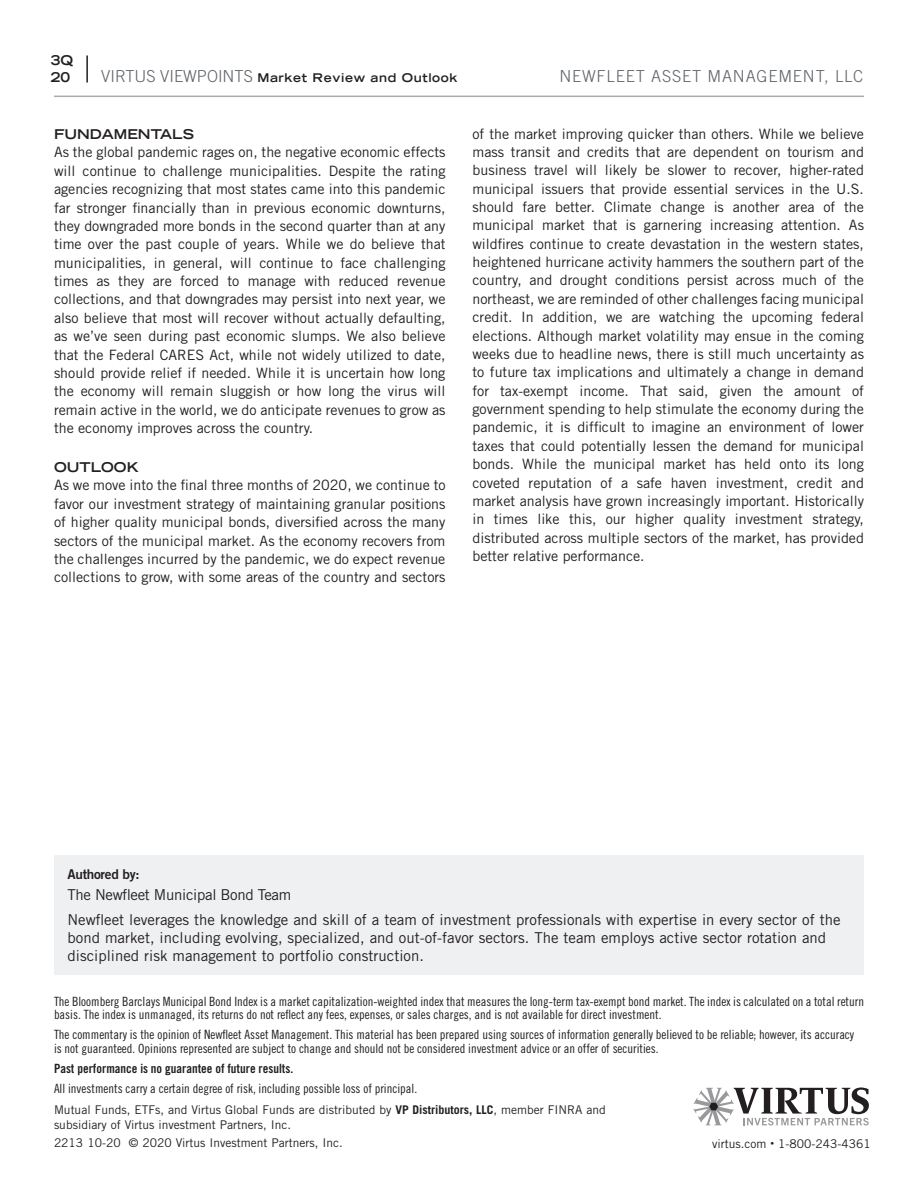
<style>
.page{position:relative;width:918px;height:1188px;background:#fff}
.page>*{position:absolute;margin:0;border:0;box-sizing:border-box;transform-origin:0 0}
.t1{font:300 16.5px "Trade Gothic LT Std";letter-spacing:.05em;color:#5f6369}
.t2{font:15px/18px "Trade Gothic";color:#231f20}
.t3{font:15px "Trade Gothic LT Std";letter-spacing:-.02em;color:#231f20}
.t4{font:14.25px/18.3px "Trade Gothic LT Std";color:#231f20;text-align:justify}
.t5{font:700 expanded 13.5px/17.1px "Trade Gothic LH";color:#231f20}
.t6{font:13.5px "Trade Gothic LT Std Bd 2";letter-spacing:-.02em;color:#231f20}
.t7{font:12.75px/13.5px "Trade Gothic Cond Eighteen";color:#231f20}
.t8{font:12.75px "Trade Gothic Bold Cond Twenty";color:#231f20}
.t9{font:12px/14.4px "Trade Gothic";color:#231f20}
.t10{font:700 expanded 12px "Trade Gothic LH";letter-spacing:.05em;color:#231f20}
.s1{font-family:"Trade Gothic LT Std";font-weight:300;font-stretch:normal;font-size:16.5px;color:#5f6369}
.s2{font-weight:700}
.s3{font-size:7.5px}
</style>
<div class="page">
<hr style="left:54px;top:96px;width:810px;height:1px;background:#a8abac">
<hr style="left:86px;top:56px;width:2px;height:26px;background:#231f20">
<div style="left:54px;top:855px;width:810px;height:119px;background:#eff0f1"></div>
<svg style="left:693px;top:1088px;width:176px;height:37px"></svg>
<p class="t5" style="left:51px;top:51px;width:24px">3Q<br>20</p>
<p class="t10" style="left:101px;top:70px;width:358px"><span class="s1">VIRTUS VIEWPOINTS</span> Market Review and Outlook</p>
<p class="t1" style="left:559px;top:66px;width:305px">NEWFLEET ASSET MANAGEMENT, LLC</p>
<p class="t5" style="left:54px;top:125px;width:141px">FUNDAMENTALS</p>
<p class="t4" style="left:54px;top:143px;width:393px">As the global pandemic rages on, the negative economic effects will continue to challenge municipalities. Despite the rating agencies recognizing that most states came into this pandemic far stronger financially than in previous economic downturns, they downgraded more bonds in the second quarter than at any time over the past couple of years. While we do believe that municipalities, in general, will continue to face challenging times as they are forced to manage with reduced revenue collections, and that downgrades may persist into next year, we also believe that most will recover without actually defaulting, as we’ve seen during past economic slumps. We also believe that the Federal CARES Act, while not widely utilized to date, should provide relief if needed. While it is uncertain how long the economy will remain sluggish or how long the virus will remain active in the world, we do anticipate revenues to grow as the economy improves across the country.</p>
<p class="t5" style="left:54px;top:458px;width:86px">OUTLOOK</p>
<p class="t4" style="left:54px;top:476px;width:393px">As we move into the final three months of 2020, we continue to favor our investment strategy of maintaining granular positions of higher quality municipal bonds, diversified across the many sectors of the municipal market. As the economy recovers from the challenges incurred by the pandemic, we do expect revenue collections to grow, with some areas of the country and sectors</p>
<p class="t4" style="left:472px;top:124px;width:393px">of the market improving quicker than others. While we believe mass transit and credits that are dependent on tourism and business travel will likely be slower to recover, higher-rated municipal issuers that provide essential services in the U.S. should fare better. Climate change is another area of the municipal market that is garnering increasing attention. As wildfires continue to create devastation in the western states, heightened hurricane activity hammers the southern part of the country, and drought conditions persist across much of the northeast, we are reminded of other challenges facing municipal credit. In addition, we are watching the upcoming federal elections. Although market volatility may ensue in the coming weeks due to headline news, there is still much uncertainty as to future tax implications and ultimately a change in demand for tax-exempt income. That said, given the amount of government spending to help stimulate the economy during the pandemic, it is difficult to imagine an environment of lower taxes that could potentially lessen the demand for municipal bonds. While the municipal market has held onto its long coveted reputation of a safe haven investment, credit and market analysis have grown increasingly important. Historically in times like this, our higher quality investment strategy, distributed across multiple sectors of the market, has provided better relative performance.</p>
<p class="t6" style="left:68px;top:866px;width:74px">Authored by:</p>
<p class="t3" style="left:68px;top:885px;width:225px">The Newfleet Municipal Bond Team</p>
<p class="t2" style="left:68px;top:910px;width:775px">Newfleet leverages the knowledge and skill of a team of investment professionals with expertise in every sector of the bond market, including evolving, specialized, and out-of-favor sectors. The team employs active sector rotation and disciplined risk management to portfolio construction.</p>
<p class="t7" style="left:54px;top:994px;width:812px">The Bloomberg Barclays Municipal Bond Index is a market capitalization-weighted index that measures the long-term tax-exempt bond market. The index is calculated on a total return basis. The index is unmanaged, its returns do not reflect any fees, expenses, or sales charges, and is not available for direct investment.</p>
<p class="t7" style="left:54px;top:1028px;width:802px">The commentary is the opinion of Newfleet Asset Management. This material has been prepared using sources of information generally believed to be reliable; however, its accuracy is not guaranteed. Opinions represented are subject to change and should not be considered investment advice or an offer of securities.</p>
<p class="t8" style="left:54px;top:1061px;width:241px">Past performance is no guarantee of future results.</p>
<p class="t7" style="left:54px;top:1082px;width:365px">All investments carry a certain degree of risk, including possible loss of principal.</p>
<p class="t9" style="left:54px;top:1103px;width:553px">Mutual Funds, ETFs, and Virtus Global Funds are distributed by <span class="s2">VP Distributors, LLC</span>, member FINRA and subsidiary of Virtus investment Partners, Inc.</p>
<p class="t9" style="left:54px;top:1135px;width:290px">2213 10-20 © 2020 Virtus Investment Partners, Inc.</p>
<p class="t9" style="left:712px;top:1136px;width:160px">virtus.com <span class="s3">•</span> 1-800-243-4361</p>
</div>
